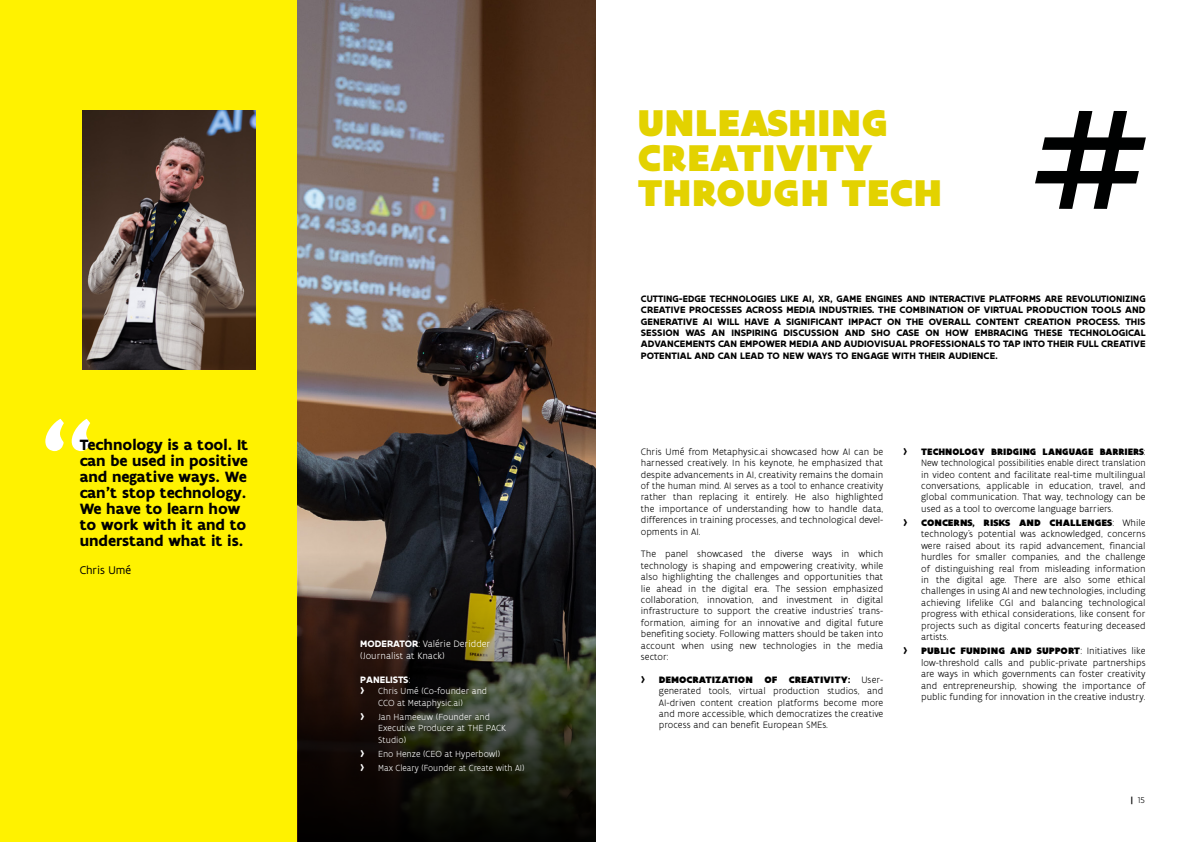
<style>
.page{position:relative;width:1191px;height:842px;background:#fff}
.page>*{position:absolute;margin:0;border:0;box-sizing:border-box;transform-origin:0 0}
.t1{font:900 40px/35px "Flanders Art Sans";letter-spacing:.005em;color:#e3d200}
.t2{font:700 16px/16px "Flanders Art Sans";color:#000}
.t3{font:12px "Flanders Art Sans";color:#000}
.t4{font:300 10px/11.4px "Flanders Art Sans";color:#000;text-align:justify}
.t5{font:700 10px/11.4px "Flanders Art Sans";letter-spacing:.005em;color:#000;text-align:justify;scale:.95 1}
.t6{font:300 10px/11.4px "Flanders Art Sans";color:#000;text-align:justify;scale:.95 1}
.t7{font:300 10px/12px "Flanders Art Sans";color:#fff}
.t8{font:700 10px/11.4px "Flanders Art Sans";letter-spacing:.005em;color:#fff}
.t9{font:900 10px "Flanders Art Sans";color:#000}
.t10{font:900 10px "Flanders Art Sans";color:#fff}
.t11{font:900 10px "Flanders Art Sans";color:#000;scale:.95 1}
.t12{font:900 10px "Flanders Art Sans";color:#fff;scale:.96 1}
.t13{font:300 9.5px/11.4px "Flanders Art Sans";color:#fff}
.t14{font:300 9.5px "Flanders Art Sans";color:#fff;scale:.96 1}
.t15{font:300 9px "Flanders Art Sans";color:#000}
.s1{font-weight:700}
.s2{font-weight:300}
.s3{font-weight:900}
.s4{font-weight:500}
</style>
<div class="page">
<div style="left:0;top:0;width:595px;height:842px;background:#fff200"></div>
<img style="left:298px;top:0;width:297px;height:553px">
<svg style="left:1035px;top:111px;width:110px;height:98px"></svg>
<svg style="left:45px;top:419px;width:45px;height:32px"></svg>
<img style="left:82px;top:111px;width:173px;height:259px">
<svg style="left:298px;top:553px;width:297px;height:289px;background:#27231a"></svg>
<h2 class="t2" style="left:80px;top:437px;width:170px">Technology is a tool. It can be used in positive and negative ways. We can’t stop technology.<br>We have to learn how to work with it and to understand what it is.</h2>
<p class="t3" style="left:80px;top:563px;width:53px">Chris Umé</p>
<p class="t7" style="left:360px;top:637px;width:132px"><span class="s1">MODERATOR</span>: Valérie Deridder (Journalist at Knack)</p>
<p class="t8" style="left:360px;top:674px;width:52px">PANELISTS<span class="s2">: </span><span class="s3">›</span></p>
<p class="t13" style="left:378px;top:685px;width:111px">Chris Umé (Co-founder and<br>CCO at Metaphysic.ai)</p>
<p class="t10" style="left:360px;top:710px;width:6px">›</p>
<p class="t13" style="left:378px;top:711px;width:129px">Jan Hameeuw (Founder and<br>Executive Producer at THE PACK<br>Studio)</p>
<p class="t10" style="left:360px;top:747px;width:6px">›</p>
<p class="t13" style="left:378px;top:748px;width:124px">Eno Henze (CEO at Hyperbowl)</p>
<p class="t12" style="left:360px;top:762px;width:6px">›</p>
<p class="t14" style="left:378px;top:762px;width:154px">Max Cleary (Founder at Create with AI)</p>
<h1 class="t1" style="left:637px;top:106px;width:306px">UNLEASHING<br>CREATIVITY<br>THROUGH TECH</h1>
<p class="t5" style="left:641px;top:293px;width:533px">CUTTING-EDGE TECHNOLOGIES LIKE AI, XR, GAME ENGINES AND INTERACTIVE PLATFORMS ARE REVOLUTIONIZING CREATIVE PROCESSES ACROSS MEDIA INDUSTRIES. THE COMBINATION OF VIRTUAL PRODUCTION TOOLS AND GENERATIVE AI WILL HAVE A SIGNIFICANT IMPACT ON THE OVERALL CONTENT CREATION PROCESS. THIS SESSION WAS AN INSPIRING DISCUSSION AND SHO CASE ON HOW EMBRACING THESE TECHNOLOGICAL ADVANCEMENTS CAN EMPOWER MEDIA AND AUDIOVISUAL PROFESSIONALS TO TAP INTO THEIR FULL CREATIVE POTENTIAL AND CAN LEAD TO NEW WAYS TO ENGAGE WITH THEIR AUDIENCE.</p>
<p class="t4" style="left:641px;top:446px;width:244px">Chris Umé from Metaphysic.ai showcased how AI can be harnessed creatively. In his keynote, he emphasized that despite advancements in AI, creativity remains the domain of the human mind. AI serves as a tool to enhance creativity rather than replacing it entirely. He also highlighted the importance of understanding how to handle data, differences in training processes, and technological devel&shy;opments in AI.</p>
<p class="t4" style="left:641px;top:548px;width:244px">The panel showcased the diverse ways in which technology is shaping and empowering creativity, while also highlighting the challenges and opportunities that lie ahead in the digital era. The session emphasized collaboration, innovation, and investment in digital infrastructure to support the creative industries’ trans&shy;formation, aiming for an innovative and digital future benefiting society. Following matters should be taken into account when using new technologies in the media sector:</p>
<p class="t9" style="left:641px;top:673px;width:6px">›</p>
<p class="t4" style="left:659px;top:674px;width:226px"><span class="s3">DEMOCRATIZATION OF CREATIVITY:</span> User&shy;generated tools, virtual production studios, and AI-driven content creation platforms become more and more accessible, which democratizes the creative process and can benefit European SMEs.</p>
<p class="t11" style="left:903px;top:445px;width:6px">›</p>
<p class="t6" style="left:921px;top:446px;width:238px"><span class="s3">TECHNOLOGY BRIDGING LANGUAGE BARRIERS</span>:<br>New technological possibilities enable direct translation in video content and facilitate real-time multilingual conversations, applicable in education, travel, and global communication. That way, technology can be used as a tool to overcome language barriers.</p>
<p class="t9" style="left:903px;top:517px;width:6px">›</p>
<p class="t4" style="left:921px;top:517px;width:226px"><span class="s3">CONCERNS, RISKS AND CHALLENGES</span>: While technology’s potential was acknowledged, concerns were raised about its rapid advancement, financial hurdles for smaller companies, and the challenge of distinguishing real from misleading information in the digital age. There are also some ethical challenges in using AI and new technologies, including achieving lifelike CGI and balancing technological progress with ethical considerations, like consent for projects such as digital concerts featuring deceased artists.</p>
<p class="t9" style="left:903px;top:645px;width:6px">›</p>
<p class="t4" style="left:921px;top:645px;width:226px"><span class="s3">PUBLIC FUNDING AND SUPPORT</span>: Initiatives like low-threshold calls and public-private partnerships are ways in which governments can foster creativity and entrepreneurship, showing the importance of public funding for innovation in the creative industry.</p>
<p class="t15" style="left:1130px;top:794px;width:16px"><span class="s4">|</span> 15</p>
</div>
